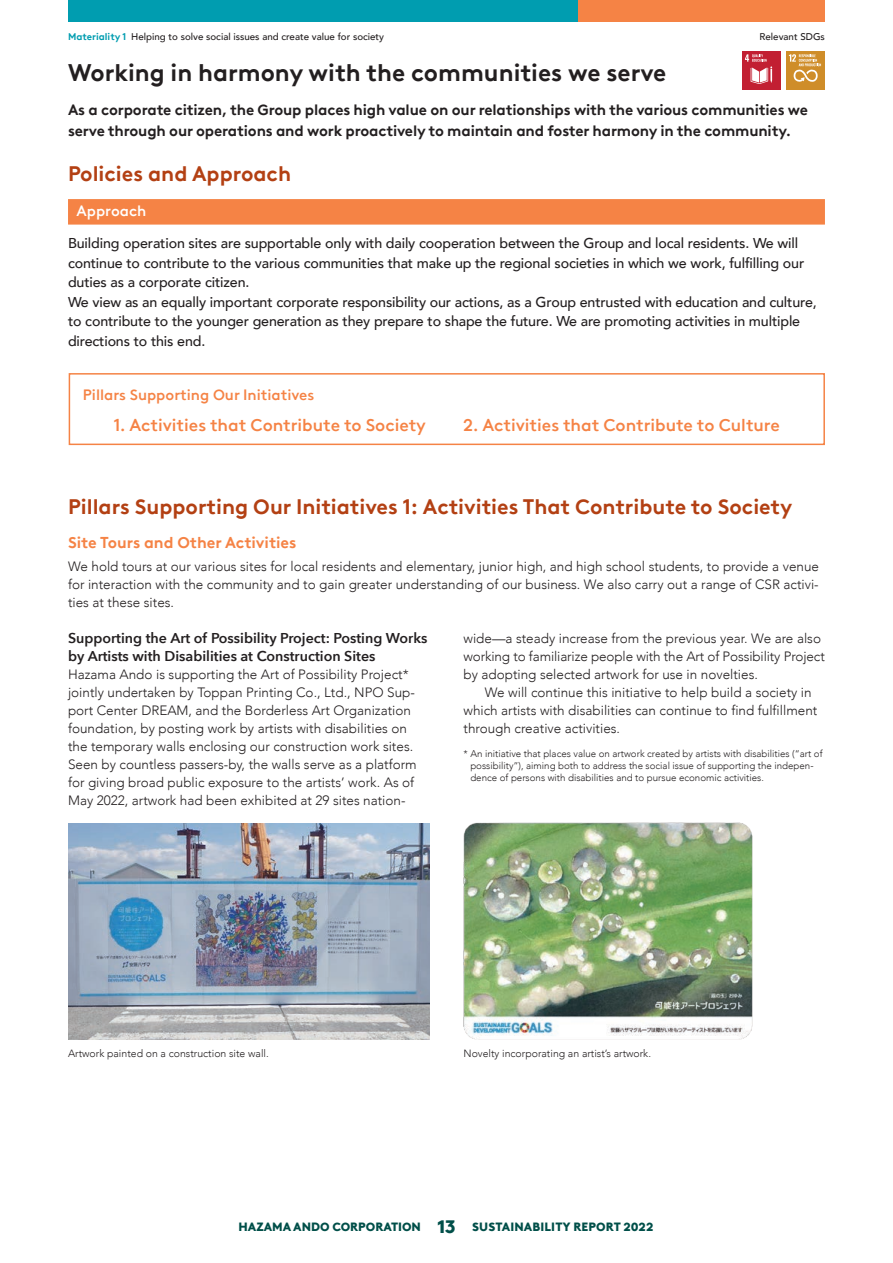
<style>
.page{position:relative;width:893px;height:1263px;background:#fff}
.page>*{position:absolute;margin:0;border:0;box-sizing:border-box;transform-origin:0 0}
.t1{font:700 24px "Brown LLTT";color:#231f20}
.t2{font:700 21px "Brown LLTT";color:#b34013}
.t3{font:500 17.25px "Brown LLTT";color:#f58345}
.t4{font:700 15.75px "Brown LLTT";color:#f58345}
.t5{font:700 15px/21px "Brown LLTT";letter-spacing:-.01em;color:#231f20}
.t6{font:500 15px "Brown LLTT";color:#f58345}
.t7{font:500 15px "Brown LLTT";color:#fff}
.t8{font:500 14.25px/19.5px "Avenir";letter-spacing:-.01em;color:#231f20}
.t9{font:600 14.25px/18px "Avenir Next";color:#231f20}
.t10{font:300 13.5px/18px "Avenir";color:#231f20}
.t11{font:900 12px "Brown LLTT";color:#014f49}
.t12{font:300 10.5px "Avenir";color:#231f20}
.t13{font:300 9.75px/12px "Avenir";color:#231f20}
.t14{font:500 9.75px "Avenir";color:#231f20}
.s1{font-family:"Brown LLTT";font-weight:700;color:#009db0}
.s2{font-size:18px}
</style>
<div class="page">
<div style="left:68px;top:0;width:510px;height:21px;background:#009db0"></div>
<div style="left:578px;top:0;width:247px;height:21px;background:#f58345"></div>
<img style="left:68px;top:823px;width:361px;height:216px">
<img style="left:463px;top:822px;width:290px;height:218px">
<div style="left:68px;top:199px;width:757px;height:26px;background:#f58345"></div>
<div style="left:69px;top:373px;width:756px;height:72px;border:2px solid #f58345"></div>
<div style="left:742px;top:51px;width:38px;height:38px;background:#c21f32"></div>
<svg style="left:745px;top:54px;width:27px;height:30px"></svg>
<div style="left:787px;top:51px;width:38px;height:38px;background:#cf8d29"></div>
<svg style="left:789px;top:54px;width:32px;height:28px"></svg>
<p class="t14" style="left:68px;top:29px;width:318px"><span class="s1">Materiality 1</span> Helping to solve social issues and create value for society</p>
<p class="t14" style="left:760px;top:29px;width:67px">Relevant SDGs</p>
<h1 class="t1" style="left:68px;top:54px;width:600px">Working in harmony with the communities we serve</h1>
<p class="t5" style="left:68px;top:98px;width:741px">As a corporate citizen, the Group places high value on our relationships with the various communities we serve through our operations and work proactively to maintain and foster harmony in the community.</p>
<h2 class="t2" style="left:68px;top:157px;width:225px">Policies and Approach</h2>
<p class="t7" style="left:77px;top:199px;width:71px">Approach</p>
<p class="t8" style="left:68px;top:233px;width:750px">Building operation sites are supportable only with daily cooperation between the Group and local residents. We will continue to contribute to the various communities that make up the regional societies in which we work, fulfilling our duties as a corporate citizen.<br>We view as an equally important corporate responsibility our actions, as a Group entrusted with education and culture, to contribute to the younger generation as they prepare to shape the future. We are promoting activities in multiple directions to this end.</p>
<p class="t6" style="left:83px;top:383px;width:233px">Pillars Supporting Our Initiatives</p>
<p class="t3" style="left:114px;top:411px;width:314px">1. Activities that Contribute to Society</p>
<p class="t3" style="left:463px;top:411px;width:318px">2. Activities that Contribute to Culture</p>
<h2 class="t2" style="left:68px;top:490px;width:726px">Pillars Supporting Our Initiatives 1: Activities That Contribute to Society</h2>
<p class="t4" style="left:68px;top:531px;width:230px">Site Tours and Other Activities</p>
<p class="t10" style="left:68px;top:557px;width:752px;text-align:justify">We hold tours at our various sites for local residents and elementary, junior high, and high school students, to provide a venue for interaction with the community and to gain greater understanding of our business. We also carry out a range of CSR activi&shy;ties at these sites.</p>
<p class="t9" style="left:68px;top:629px;width:361px">Supporting the Art of Possibility Project: Posting Works by Artists with Disabilities at Construction Sites</p>
<p class="t10" style="left:68px;top:665px;width:350px">Hazama Ando is supporting the Art of Possibility Project* jointly undertaken by Toppan Printing Co., Ltd., NPO Sup&shy;port Center DREAM, and the Borderless Art Organization foundation, by posting work by artists with disabilities on the temporary walls enclosing our construction work sites.<br>Seen by countless passers-by, the walls serve as a platform for giving broad public exposure to the artists’ work. As of May 2022, artwork had been exhibited at 29 sites nation-</p>
<p class="t10" style="left:463px;top:629px;width:363px">wide—a steady increase from the previous year. We are also working to familiarize people with the Art of Possibility Project by adopting selected artwork for use in novelties.</p>
<p class="t10" style="left:463px;top:683px;width:355px;text-indent:21px">We will continue this initiative to help build a society in which artists with disabilities can continue to find fulfillment through creative activities.</p>
<p class="t13" style="left:470px;top:748px;width:354px;text-indent:-7px">* An initiative that places value on artwork created by artists with disabilities (“art of possibility”), aiming both to address the social issue of supporting the indepen&shy;dence of persons with disabilities and to pursue economic activities.</p>
<p class="t12" style="left:68px;top:1047px;width:202px">Artwork painted on a construction site wall.</p>
<p class="t12" style="left:463px;top:1047px;width:189px">Novelty incorporating an artist’s artwork.</p>
<p class="t11" style="left:239px;top:1217px;width:416px">HAZAMA ANDO CORPORATION <span class="s2">13</span> SUSTAINABILITY REPORT 2022</p>
</div>
